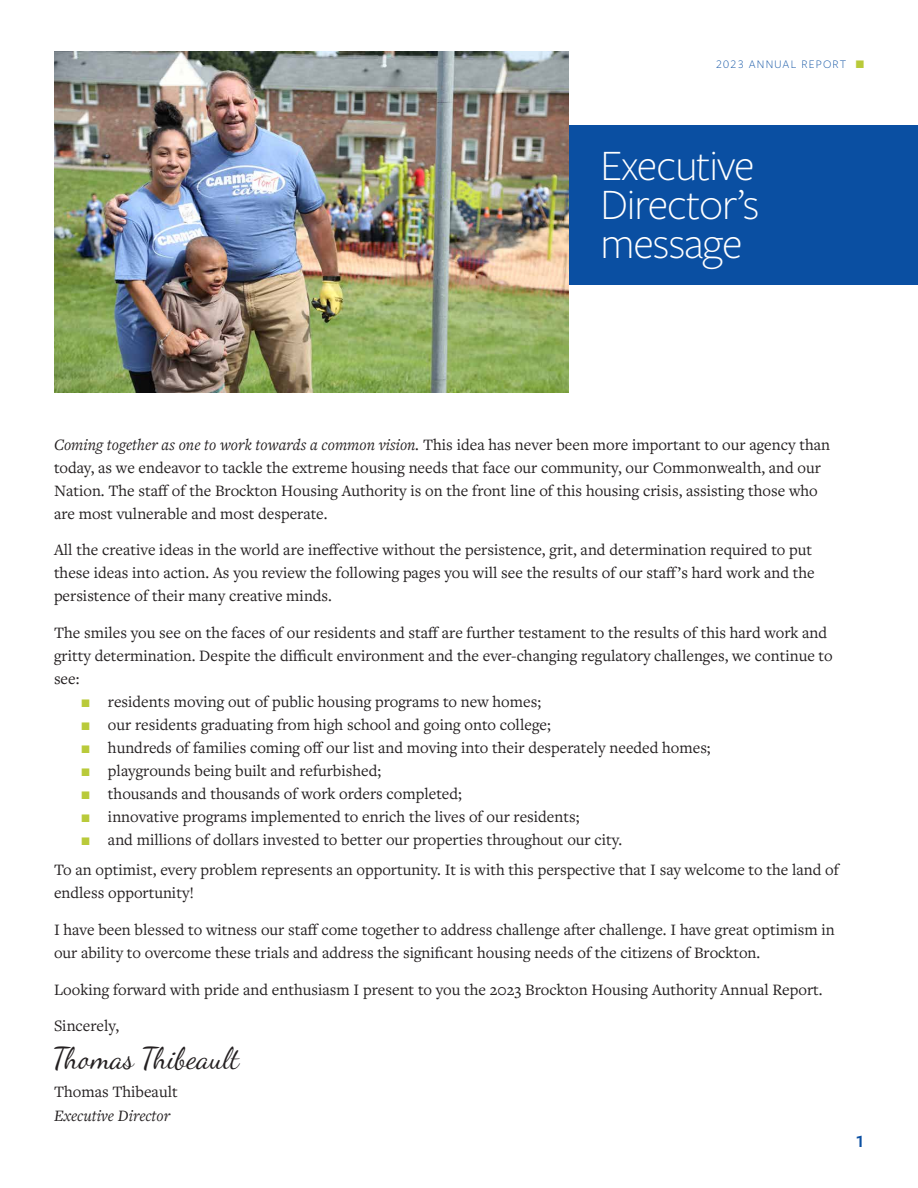
<style>
.page{position:relative;width:918px;height:1188px;background:#fff}
.page>*{position:absolute;margin:0;border:0;box-sizing:border-box;transform-origin:0 0}
.t1{font:300 45px/39px "Freight Sans Pro";letter-spacing:-.025em;color:#fff;text-align:justify}
.t2{font:30px "Dancing Script OT";color:#231f20}
.t3{font:600 18px "Freight Sans Pro";color:#0a4fa2}
.t4{font:16.5px/23.1px "Freight Text Pro";color:#231f20}
.t5{font:italic 16.5px "Freight Text Pro";color:#231f20}
.t6{font:300 12px "Freight Sans Pro";letter-spacing:.1em;color:#0a4fa2}
.s1{color:#b9ca3a}
.s2{font-style:italic}
.s3{font-family:"Freight Sans Pro";font-weight:300;font-size:12px;color:#b9ca3a}
</style>
<div class="page">
<div style="left:505px;top:125px;width:413px;height:160px;background:#0a4fa2"></div>
<img style="left:54px;top:52px;width:514px;height:340px">
<p class="t6" style="left:716px;top:56px;width:150px">2023 ANNUAL REPORT <span class="s1">T</span></p>
<p class="t1" style="left:600px;top:144px;width:160px">Executive Director’s message</p>
<p class="t4" style="left:54px;top:432px;width:778px"><span class="s2">Coming together as one to work towards a common vision.</span> This idea has never been more important to our agency than today, as we endeavor to tackle the extreme housing needs that face our community, our Commonwealth, and our Nation. The staff of the Brockton Housing Authority is on the front line of this housing crisis, assisting those who are most vulnerable and most desperate.</p>
<p class="t4" style="left:54px;top:538px;width:762px">All the creative ideas in the world are ineffective without the persistence, grit, and determination required to put these ideas into action. As you review the following pages you will see the results of our staff’s hard work and the persistence of their many creative minds.</p>
<p class="t4" style="left:54px;top:620px;width:780px">The smiles you see on the faces of our residents and staff are further testament to the results of this hard work and gritty determination. Despite the difficult environment and the ever-changing regulatory challenges, we continue to see:</p>
<p class="t4" style="left:81px;top:690px;width:462px"><span class="s3">T</span> residents moving out of public housing programs to new homes;</p>
<p class="t4" style="left:81px;top:713px;width:471px"><span class="s3">T</span> our residents graduating from high school and going onto college;</p>
<p class="t4" style="left:81px;top:736px;width:631px"><span class="s3">T</span> hundreds of families coming off our list and moving into their desperately needed homes;</p>
<p class="t4" style="left:81px;top:759px;width:302px"><span class="s3">T</span> playgrounds being built and refurbished;</p>
<p class="t4" style="left:81px;top:782px;width:382px"><span class="s3">T</span> thousands and thousands of work orders completed;</p>
<p class="t4" style="left:81px;top:805px;width:500px"><span class="s3">T</span> innovative programs implemented to enrich the lives of our residents;</p>
<p class="t4" style="left:81px;top:828px;width:543px"><span class="s3">T</span> and millions of dollars invested to better our properties throughout our city.</p>
<p class="t4" style="left:54px;top:858px;width:786px">To an optimist, every problem represents an opportunity. It is with this perspective that I say welcome to the land of endless opportunity!</p>
<p class="t4" style="left:54px;top:917px;width:782px">I have been blessed to witness our staff come together to address challenge after challenge. I have great optimism in our ability to overcome these trials and address the significant housing needs of the citizens of Brockton.</p>
<p class="t4" style="left:54px;top:977px;width:770px">Looking forward with pride and enthusiasm I present to you the 2023 Brockton Housing Authority Annual Report.</p>
<p class="t4" style="left:54px;top:1014px;width:67px">Sincerely,</p>
<p class="t2" style="left:54px;top:1040px;width:187px">Thomas Thibeault</p>
<p class="t4" style="left:54px;top:1080px;width:125px">Thomas Thibeault</p>
<p class="t5" style="left:54px;top:1104px;width:118px">Executive Director</p>
<p class="t3" style="left:855px;top:1128px;width:10px">1</p>
</div>
